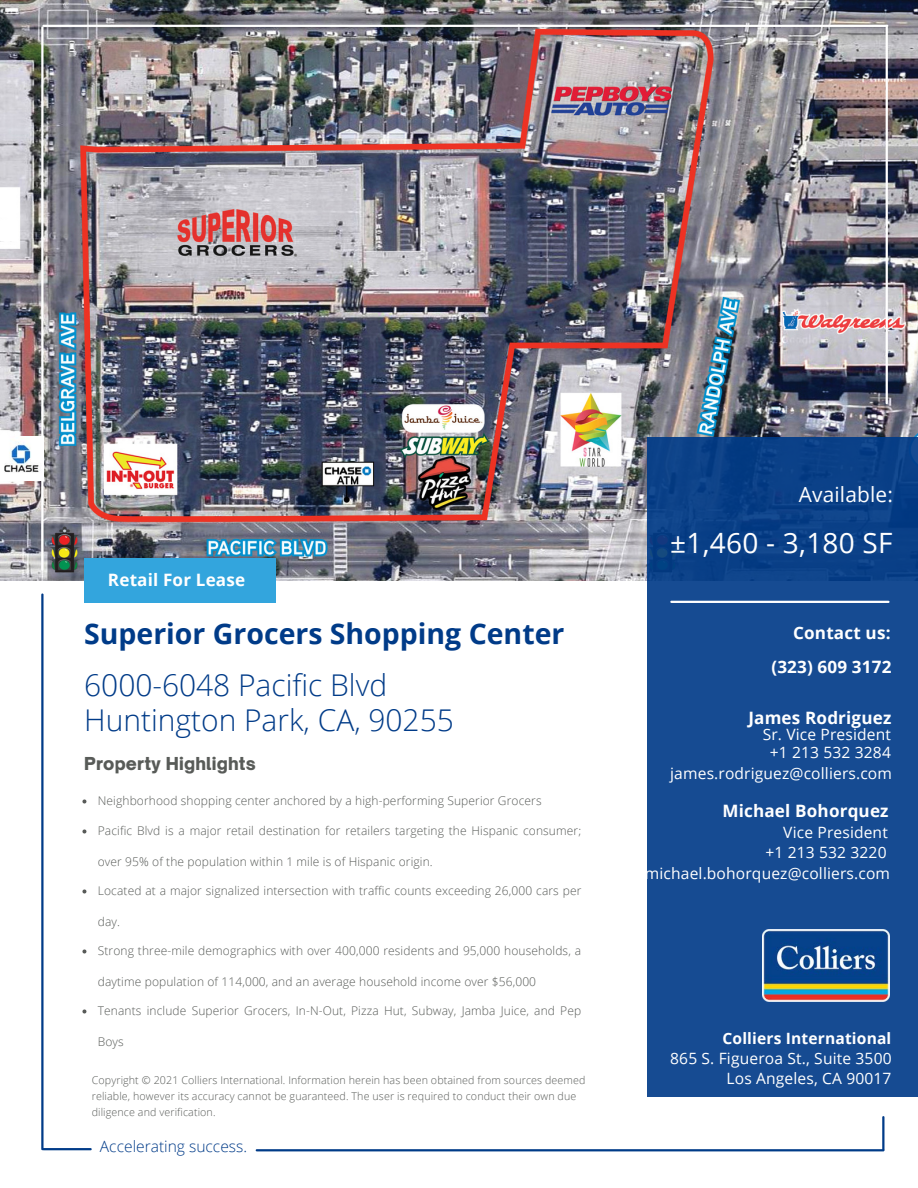
<style>
.page{position:relative;width:918px;height:1188px;background:#fff}
.page>*{position:absolute;margin:0;border:0;box-sizing:border-box;transform-origin:0 0}
.t1{font:300 30px "Open Sans";color:#003b88}
.t2{font:700 28.5px "Open Sans";color:#003b88}
.t3{font:28.05px "Open Sans";letter-spacing:.01em;color:#fff}
.t4{font:20.85px "Open Sans";letter-spacing:.01em;color:#fff}
.t5{font:700 17.1px "Open Sans";letter-spacing:.01em;color:#fff}
.t6{font:900 17.1px "Open Sauce One";letter-spacing:.01em;color:#585b58}
.t7{font:15.6px "Open Sans";letter-spacing:.01em;color:#fff}
.t8{font:700 15.6px "Open Sans";letter-spacing:.01em;color:#fff}
.t9{font:300 15.6px "Open Sans";color:#003b88}
.t10{font:300 12px "Open Sans";letter-spacing:.01em;color:#585b58}
.t11{font:300 10.65px/16px "Open Sans";letter-spacing:.01em;color:#585b58}
</style>
<div class="page">
<img style="left:0;top:0;width:918px;height:580px">
<div style="left:648px;top:437px;width:270px;height:660px;background:linear-gradient(to bottom,#0d428a,#1b5096)"></div>
<img style="left:763px;top:929px;width:127px;height:72px">
<div style="left:84px;top:558px;width:192px;height:45px;background:#33a5dd"></div>
<hr style="left:671px;top:601px;width:217px;height:2px;background:#fff">
<hr style="left:41px;top:27px;width:3px;height:543px;background:#fff">
<hr style="left:44px;top:25px;width:843px;height:2px;background:#fff">
<hr style="left:886px;top:27px;width:2px;height:376px;background:#fff">
<hr style="left:41px;top:595px;width:3px;height:554px;background:#003b88">
<hr style="left:43px;top:1148px;width:48px;height:2px;background:#003b88">
<hr style="left:257px;top:1149px;width:626px;height:2px;background:#003b88">
<hr style="left:882px;top:1117px;width:2px;height:33px;background:#003b88">
<div style="left:0;top:220px;width:18px;height:22px;background:#fff"></div>
<img style="left:0;top:437px;width:41px;height:44px">
<svg style="left:82px;top:799px;width:4px;height:4px"></svg>
<svg style="left:82px;top:829px;width:4px;height:4px"></svg>
<svg style="left:82px;top:889px;width:4px;height:4px"></svg>
<svg style="left:82px;top:949px;width:4px;height:4px"></svg>
<svg style="left:82px;top:1009px;width:4px;height:4px"></svg>
<p class="t5" style="left:108px;top:567px;width:139px">Retail For Lease</p>
<p class="t2" style="left:84px;top:613px;width:482px">Superior Grocers Shopping Center</p>
<p class="t1" style="left:84px;top:664px;width:305px">6000-6048 Pacific Blvd</p>
<p class="t1" style="left:84px;top:699px;width:371px">Huntington Park, CA, 90255</p>
<p class="t6" style="left:84px;top:753px;width:173px">Property Highlights</p>
<p class="t10" style="left:98px;top:793px;width:445px">Neighborhood shopping center anchored by a high-performing Superior Grocers</p>
<p class="t10" style="left:98px;top:823px;width:485px">Pacific Blvd is a major retail destination for retailers targeting the Hispanic consumer;</p>
<p class="t10" style="left:98px;top:853px;width:336px">over 95% of the population within 1 mile is of Hispanic origin.</p>
<p class="t10" style="left:98px;top:883px;width:485px">Located at a major signalized intersection with traffic counts exceeding 26,000 cars per</p>
<p class="t10" style="left:98px;top:913px;width:24px">day.</p>
<p class="t10" style="left:98px;top:943px;width:485px">Strong three-mile demographics with over 400,000 residents and 95,000 households, a</p>
<p class="t10" style="left:98px;top:973px;width:440px">daytime population of 114,000, and an average household income over $56,000</p>
<p class="t10" style="left:98px;top:1003px;width:485px">Tenants include Superior Grocers, In-N-Out, Pizza Hut, Subway, Jamba Juice, and Pep</p>
<p class="t10" style="left:98px;top:1033px;width:27px">Boys</p>
<p class="t11" style="left:92px;top:1072px;width:495px">Copyright © 2021 Colliers International. Information herein has been obtained from sources deemed reliable, however its accuracy cannot be guaranteed. The user is required to conduct their own due diligence and verification.</p>
<p class="t9" style="left:100px;top:1136px;width:149px">Accelerating success.</p>
<p class="t4" style="left:799px;top:480px;width:96px">Available:</p>
<p class="t3" style="left:670px;top:523px;width:224px">±1,460 - 3,180 SF</p>
<p class="t5" style="left:793px;top:620px;width:99px">Contact us:</p>
<p class="t5" style="left:771px;top:655px;width:121px">(323) 609 3172</p>
<p class="t5" style="left:748px;top:706px;width:145px">James Rodriguez</p>
<p class="t7" style="left:763px;top:724px;width:130px">Sr. Vice President</p>
<p class="t7" style="left:770px;top:742px;width:123px">+1 213 532 3284</p>
<p class="t7" style="left:670px;top:762px;width:223px">james.rodriguez@colliers.com</p>
<p class="t5" style="left:723px;top:799px;width:168px">Michael Bohorquez</p>
<p class="t7" style="left:783px;top:822px;width:106px">Vice President</p>
<p class="t7" style="left:765px;top:842px;width:123px">+1 213 532 3220</p>
<p class="t7" style="left:645px;top:862px;width:247px">michael.bohorquez@colliers.com</p>
<p class="t8" style="left:723px;top:1027px;width:170px">Colliers International</p>
<p class="t7" style="left:670px;top:1047px;width:223px">865 S. Figueroa St., Suite 3500</p>
<p class="t7" style="left:727px;top:1067px;width:166px">Los Angeles, CA 90017</p>
</div>
